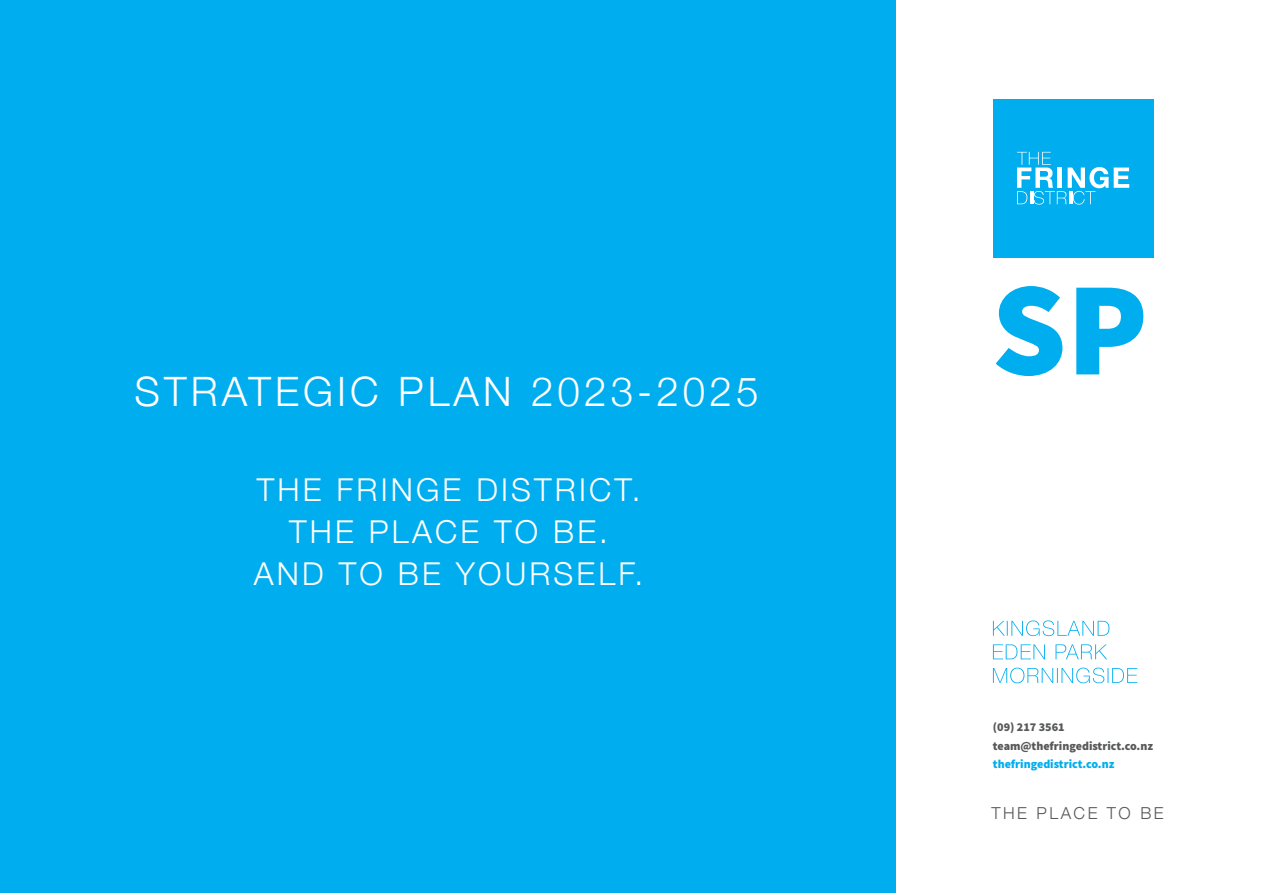
<style>
.page{position:relative;width:1263px;height:893px;background:#fff}
.page>*{position:absolute;margin:0;border:0;box-sizing:border-box;transform-origin:0 0}
.t1{font:900 133.5px "Source Sans Pro";color:#00aeef}
.t2{font:300 40.5px "Helvetica Neue";letter-spacing:.1em;color:#fff}
.t3{font:300 31.5px/42px "Helvetica Neue";letter-spacing:.1em;color:#fff;text-align:center}
.t4{font:300 16.5px "Helvetica Neue";letter-spacing:.15em;color:#58595b}
.t5{font:900 12px/18.1px "Source Sans Pro";color:#58595b}
.t6{font:900 12px "Source Sans Pro";color:#00aeef}
</style>
<div class="page">
<div style="left:993px;top:99px;width:160px;height:158px;background:#00aeef"></div>
<svg style="left:1114px;top:168px;width:15px;height:20px"></svg>
<svg style="left:1017px;top:152px;width:91px;height:53px"></svg>
<svg style="left:993px;top:668px;width:144px;height:15px"></svg>
<svg style="left:993px;top:644px;width:114px;height:15px"></svg>
<svg style="left:993px;top:620px;width:116px;height:16px"></svg>
<div style="left:0;top:0;width:895px;height:893px;background:#00aeef"></div>
<p class="t2" style="left:135px;top:359px;width:625px">STRATEGIC PLAN 2023-2025</p>
<p class="t3" style="left:254px;top:466px;width:391px">THE FRINGE DISTRICT.<br>THE PLACE TO BE.<br>AND TO BE YOURSELF.</p>
<h1 class="t1" style="left:991px;top:238px;width:158px">SP</h1>
<p class="t5" style="left:993px;top:718px;width:162px">(09) 217 3561 team@thefringedistrict.co.nz</p>
<p class="t6" style="left:993px;top:755px;width:123px">thefringedistrict.co.nz</p>
<p class="t4" style="left:991px;top:800px;width:174px">THE PLACE TO BE</p>
</div>
